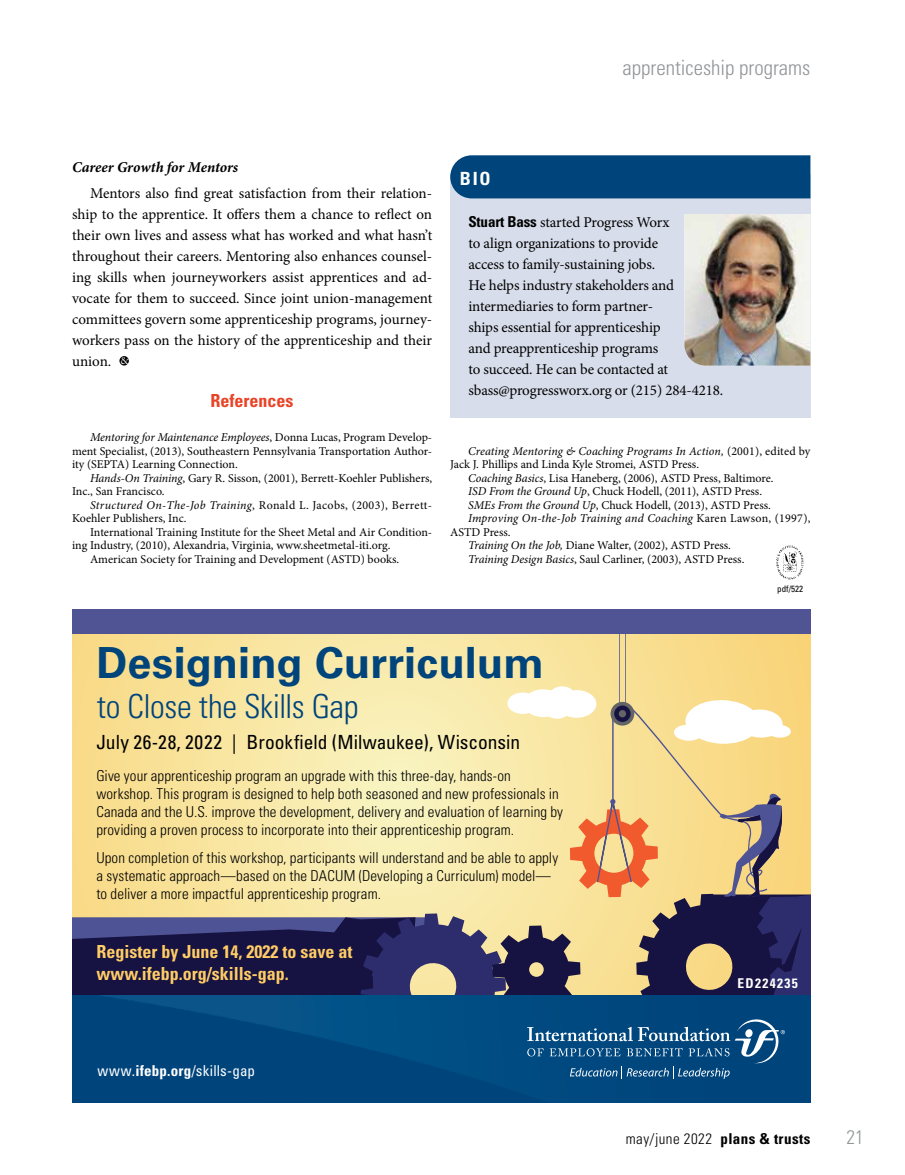
<style>
.page{position:relative;width:905px;height:1175px;background:#fff}
.page>*{position:absolute;margin:0;border:0;box-sizing:border-box;transform-origin:0 0}
.t1{font:700 43.05px "Univers LT Pro 65";color:#00447c}
.t2{font:300 condensed 33px "Univers LT Std";letter-spacing:-.015em;color:#00447c}
.t3{font:300 condensed 21px "Univers LT Std";color:#939598}
.t4{font:condensed 19.5px "Univers LT Std";color:#000}
.t5{font:300 condensed 19.5px "Univers LT Std";color:#939598}
.t6{font:700 condensed 18.15px "Univers LT Std";color:#fff}
.t7{font:700 condensed 18px/21.6px "Univers LT Std";color:#fc6}
.t8{font:700 condensed 18px "Univers LT Std";color:#e84327}
.t9{font:15px/21px "Minion Pro";letter-spacing:-.01em;color:#000;text-align:justify}
.t10{font:300 condensed 15px/18px "Univers LT Std";letter-spacing:.01em;color:#000}
.t11{font:300 condensed 15px "Univers LT Std";letter-spacing:.03em;color:#000}
.t12{font:condensed 15px "Univers LT Std";letter-spacing:.01em;color:#fff}
.t13{font:italic 700 15px "Minion Pro";letter-spacing:-.005em;color:#000}
.t14{font:700 condensed 13.5px "Univers LT Std";letter-spacing:.1em;color:#fff}
.t15{font:12px/13.5px "Minion Pro";color:#000}
.t16{font:italic 12px "Minion Pro";letter-spacing:.005em;color:#000}
.t17{font:condensed 9px "Univers LT Std";color:#000}
.s1{font-family:"Sabon";font-size:9.9px;color:#fff}
.s2{font-style:italic}
.s3{font-family:"Univers LT Std";font-weight:700;font-stretch:condensed}
.s4{font-style:normal}
.s5{font-weight:700}
</style>
<div class="page">
<div style="left:119px;top:356px;width:10px;height:9px;background:#000;border-radius:50%"></div>
<div style="left:450px;top:174px;width:360px;height:243px;background:#d7ddea"></div>
<div style="left:450px;top:155px;width:360px;height:43px;background:#00447c"></div>
<div style="left:460px;top:171px;width:108px;height:18px;background:#00447c"></div>
<img style="left:684px;top:214px;width:126px;height:151px">
<svg style="left:72px;top:633px;width:213px;height:284px;background:#f8e198"></svg>
<svg style="left:72px;top:917px;width:213px;height:78px;background:#222053"></svg>
<div style="left:72px;top:609px;width:738px;height:24px;background:#505394"></div>
<img style="left:72px;top:996px;width:213px;height:106px">
<svg style="left:285px;top:633px;width:525px;height:469px;background:#a2a48f"></svg>
<img style="left:776px;top:545px;width:27px;height:35px">
<h3 class="t3" style="left:622px;top:55px;width:189px">apprenticeship programs</h3>
<p class="t13" style="left:72px;top:157px;width:168px">Career Growth for Mentors</p>
<p class="t9" style="left:72px;top:183px;width:362px;text-indent:18px">Mentors also find great satisfaction from their relation&shy;ship to the apprentice. It offers them a chance to reflect on their own lives and assess what has worked and what hasn’t throughout their careers. Mentoring also enhances counsel&shy;ing skills when journeyworkers assist apprentices and ad&shy;vocate for them to succeed. Since joint union-management committees govern some apprenticeship programs, journey&shy;workers pass on the history of the apprenticeship and their union. <span class="s1">&amp;</span></p>
<h3 class="t8" style="left:211px;top:389px;width:84px">References</h3>
<p class="t15" style="left:72px;top:430px;width:362px;text-align:justify;text-indent:18px"><span class="s2">Mentoring for Maintenance Employees</span>, Donna Lucas, Program Develop&shy;ment Specialist, (2013), Southeastern Pennsylvania Transportation Author&shy;ity (SEPTA) Learning Connection.</p>
<p class="t15" style="left:72px;top:471px;width:361px;text-indent:18px"><span class="s2">Hands-On Training</span>, Gary R. Sisson, (2001), Berrett-Koehler Publishers,<br>Inc., San Francisco.</p>
<p class="t15" style="left:72px;top:498px;width:361px;text-indent:18px"><span class="s2">Structured On-The-Job Training</span>, Ronald L. Jacobs, (2003), Berrett-<br>Koehler Publishers, Inc.</p>
<p class="t15" style="left:90px;top:525px;width:343px">International Training Institute for the Sheet Metal and Air Condition-</p>
<p class="t15" style="left:72px;top:538px;width:320px">ing Industry, (2010), Alexandria, Virginia, www.sheetmetal-iti.org.</p>
<p class="t15" style="left:90px;top:552px;width:310px">American Society for Training and Development (ASTD) books.</p>
<h3 class="t6" style="left:460px;top:167px;width:32px">BIO</h3>
<p class="t9" style="left:468px;top:212px;width:256px;text-align:left"><span class="s3">Stuart Bass</span> started Progress Worx<br>to align organizations to provide<br>access to family-sustaining jobs.<br>He helps industry stakeholders and intermediaries to form partner-<br>ships essential for apprenticeship<br>and preapprenticeship programs<br>to succeed. He can be contacted at sbass@progressworx.org or (215) 284-4218.</p>
<p class="t16" style="left:468px;top:442px;width:344px">Creating Mentoring &amp; Coaching Programs In Action, <span class="s4">(2001), edited by</span></p>
<p class="t15" style="left:450px;top:457px;width:250px">Jack J. Phillips and Linda Kyle Stromei, ASTD Press.</p>
<p class="t15" style="left:468px;top:471px;width:307px"><span class="s2">Coaching Basics</span>, Lisa Haneberg, (2006), ASTD Press, Baltimore.</p>
<p class="t15" style="left:468px;top:484px;width:295px"><span class="s2">ISD From the Ground Up</span>, Chuck Hodell, (2011), ASTD Press.</p>
<p class="t15" style="left:468px;top:498px;width:304px"><span class="s2">SMEs From the Ground Up</span>, Chuck Hodell, (2013), ASTD Press.</p>
<p class="t16" style="left:468px;top:510px;width:344px">Improving On-the-Job Training and Coaching <span class="s4">Karen Lawson, (1997),</span></p>
<p class="t15" style="left:450px;top:525px;width:62px">ASTD Press.</p>
<p class="t15" style="left:468px;top:538px;width:264px"><span class="s2">Training On the Job,</span> Diane Walter, (2002), ASTD Press.</p>
<p class="t15" style="left:468px;top:552px;width:278px"><span class="s2">Training Design Basics</span>, Saul Carliner, (2003), ASTD Press.</p>
<p class="t17" style="left:777px;top:582px;width:27px">pdf/522</p>
<h1 class="t1" style="left:96px;top:632px;width:449px">Designing Curriculum</h1>
<h2 class="t2" style="left:97px;top:686px;width:263px">to Close the Skills Gap</h2>
<h3 class="t4" style="left:96px;top:729px;width:425px">July 26-28, 2022 | Brookfield (Milwaukee), Wisconsin</h3>
<p class="t10" style="left:96px;top:766px;width:468px">Give your apprenticeship program an upgrade with this three-day, hands-on workshop. This program is designed to help both seasoned and new professionals in Canada and the U.S. improve the development, delivery and evaluation of learning by providing a proven process to incorporate into their apprenticeship program.</p>
<p class="t10" style="left:96px;top:849px;width:463px">Upon completion of this workshop, participants will understand and be able to apply a systematic approach—based on the DACUM (Developing a Curriculum) model— to deliver a more impactful apprenticeship program.</p>
<h3 class="t7" style="left:96px;top:941px;width:257px">Register by June 14, 2022 to save at www.ifebp.org/skills-gap.</h3>
<p class="t12" style="left:98px;top:1061px;width:159px">www.<span class="s5">ifebp.org</span>/skills-gap</p>
<p class="t14" style="left:737px;top:974px;width:62px">ED224235</p>
<p class="t11" style="left:625px;top:1129px;width:186px">may/june 2022 <span class="s5">plans &amp; trusts</span></p>
<h3 class="t5" style="left:846px;top:1125px;width:19px">21</h3>
</div>
